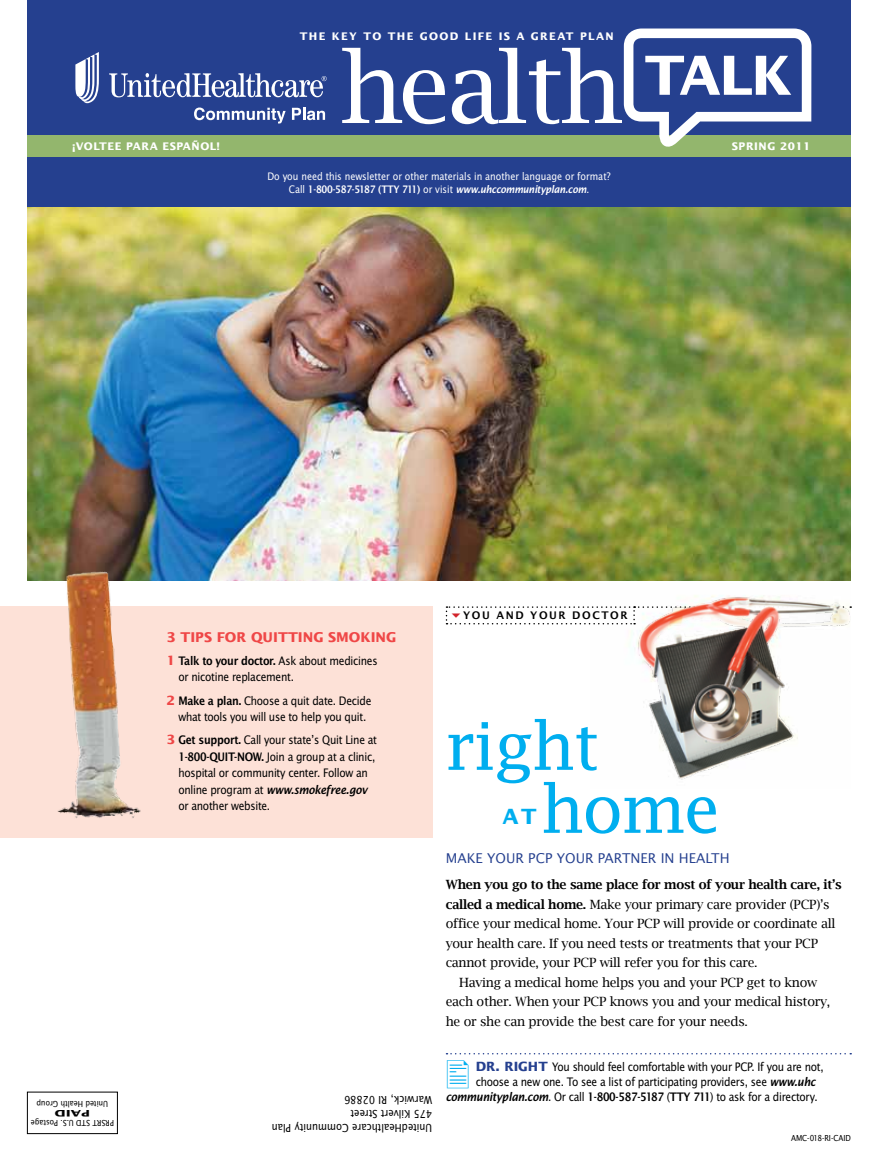
<style>
.page{position:relative;width:878px;height:1161px;background:#fff}
.page>*{position:absolute;margin:0;border:0;box-sizing:border-box;transform-origin:0 0}
.t1{font:66px "Lucida Fax";letter-spacing:-.03em;color:#00aeef}
.t2{font:700 21px "Lucida Sans Std";color:#00aeef}
.t3{font:13.5px "Lucida Sans Std";color:#25408f}
.t4{font:700 13.5px "Lucida Sans Std";color:#ef4747}
.t5{font:12.75px/23.2px "Lucida Sans Nar EF";letter-spacing:-.02em;color:#000}
.t6{font:12.75px "Lucida Bright";letter-spacing:-.02em;color:#000}
.t7{font:600 12.75px "Lucida Bright";letter-spacing:-.02em;color:#000}
.t8{font:12.75px "Lucida Sans Nar EF Dem Bol";letter-spacing:-.02em;color:#000}
.t9{font:12.75px "Lucida Sans Nar EF Dem Bol Ita";letter-spacing:-.02em;color:#000}
.t10{font:700 12.75px "Lucida Sans Std";color:#25408f}
.t11{font:12px/14.2px "Lucida Sans Nar EF";color:#000}
.t12{font:11.25px "Lucida Sans Nar EF";color:#fff}
.t13{font:11.25px "Lucida Sans Nar EF Dem Bol Ita";letter-spacing:-.02em;color:#fff}
.t14{font:700 10.5px "Lucida Sans Std";letter-spacing:.13em;color:#fff}
.t15{font:700 10.5px "Lucida Sans Std";letter-spacing:.05em;color:#fff}
.t16{font:600 10.5px "Lucida Sans";letter-spacing:.15em;color:#000}
.t17{font:9px "Lucida Sans Nar EF";color:#000}
.t18{font:700 9px "Lucida Sans";color:#000;scale:1.5 1}
.s1{font-family:"Lucida Sans Nar EF"}
.s2{font-family:"Lucida Sans Nar EF Dem Bol"}
.s3{font-family:"Lucida Sans Std";font-weight:700;color:#ef4747}
.s4{font-weight:600}
.s5{font-family:"Lucida Sans Nar EF Dem Bol Ita"}
</style>
<div class="page">
<img style="left:590px;top:580px;width:260px;height:200px">
<div style="left:27px;top:1092px;width:91px;height:42px;border:1px solid #000"></div>
<img style="left:27px;top:207px;width:823px;height:373px">
<div style="left:27px;top:0;width:823px;height:150px;background:#25408f"></div>
<div style="left:0;top:606px;width:432px;height:232px;background:#fde1d7"></div>
<svg style="left:194px;top:108px;width:91px;height:16px"></svg>
<svg style="left:292px;top:108px;width:33px;height:12px"></svg>
<svg style="left:109px;top:73px;width:218px;height:24px"></svg>
<svg style="left:75px;top:52px;width:24px;height:51px"></svg>
<div style="left:27px;top:135px;width:823px;height:23px;background:#93b66d"></div>
<svg style="left:342px;top:48px;width:103px;height:76px"></svg>
<svg style="left:452px;top:29px;width:359px;height:118px"></svg>
<svg style="left:446px;top:1053px;width:405px;height:1px"></svg>
<img style="left:56px;top:568px;width:103px;height:250px">
<div style="left:27px;top:158px;width:823px;height:49px;background:#25408f"></div>
<svg style="left:446px;top:606px;width:405px;height:18px"></svg>
<p class="t14" style="left:300px;top:30px;width:315px">THE KEY TO THE GOOD LIFE IS A GREAT PLAN</p>
<p class="t15" style="left:72px;top:141px;width:149px">¡VOLTEE PARA ESPAÑOL!</p>
<p class="t15" style="left:731px;top:141px;width:80px">SPRING 2011</p>
<p class="t12" style="left:267px;top:170px;width:344px">Do you need this newsletter or other materials in another language or format?</p>
<p class="t13" style="left:289px;top:184px;width:302px"><span class="s1">Call</span> <span class="s2">1-800-587-5187 (TTY 711)</span> <span class="s1">or visit</span> www.uhccommunityplan.com<span class="s1">.</span></p>
<p class="t17" style="left:108px;top:1108px;width:73px;rotate:-180deg">United Health Group</p>
<p class="t18" style="left:90px;top:1118px;width:25px;rotate:-180deg">PAID</p>
<p class="t17" style="left:114px;top:1128px;width:85px;rotate:-180deg">PRSRT STD U.S. Postage</p>
<p class="t4" style="left:166px;top:629px;width:231px">3 TIPS FOR QUITTING SMOKING</p>
<p class="t8" style="left:166px;top:654px;width:213px"><span class="s3">1</span> Talk to your doctor. <span class="s1">Ask about medicines</span></p>
<p class="t5" style="left:166px;top:666px;width:206px;text-indent:12px">or nicotine replacement.<br><span class="s3">2</span> <span class="s2">Make a plan.</span> Choose a quit date. Decide</p>
<p class="t5" style="left:167px;top:705px;width:212px;text-align:center">what tools you will use to help you quit.<br><span class="s3">3</span> <span class="s2">Get support.</span> Call your state’s Quit Line at</p>
<p class="t5" style="left:178px;top:748px;width:198px;line-height:16.5px"><span class="s2">1-800-QUIT-NOW.</span> Join a group at a clinic, hospital or community center. Follow an</p>
<p class="t9" style="left:178px;top:783px;width:190px"><span class="s1">online program at</span> www.smokefree.gov</p>
<p class="t5" style="left:178px;top:795px;width:93px">or another website.</p>
<p class="t11" style="left:432px;top:1135px;width:162px;rotate:-180deg">UnitedHealthcare Community Plan<br>475 Kilvert Street<br>Warwick, RI 02886</p>
<p class="t16" style="left:463px;top:609px;width:166px">YOU AND YOUR DOCTOR</p>
<h1 class="t1" style="left:446px;top:708px;width:155px">right</h1>
<h2 class="t2" style="left:502px;top:804px;width:35px">AT</h2>
<h1 class="t1" style="left:540px;top:771px;width:181px">home</h1>
<p class="t3" style="left:446px;top:850px;width:285px">MAKE YOUR PCP YOUR PARTNER IN HEALTH</p>
<p class="t7" style="left:446px;top:877px;width:397px">When you go to the same place for most of your health care, it’s</p>
<p class="t6" style="left:446px;top:897px;width:385px"><span class="s4">called a medical home.</span> Make your primary care provider (PCP)’s</p>
<p class="t6" style="left:446px;top:916px;width:391px">office your medical home. Your PCP will provide or coordinate all</p>
<p class="t6" style="left:446px;top:936px;width:374px">your health care. If you need tests or treatments that your PCP</p>
<p class="t6" style="left:446px;top:955px;width:313px">cannot provide, your PCP will refer you for this care.</p>
<p class="t6" style="left:459px;top:975px;width:359px">Having a medical home helps you and your PCP get to know</p>
<p class="t6" style="left:446px;top:994px;width:386px">each other. When your PCP knows you and your medical history,</p>
<p class="t6" style="left:446px;top:1014px;width:304px">he or she can provide the best care for your needs.</p>
<p class="t10" style="left:476px;top:1059px;width:38px">DR . RIGHT</p>
<p class="t5" style="left:552px;top:1055px;width:273px">You should feel comfortable with your PCP. If you are not,</p>
<p class="t5" style="left:476px;top:1070px;width:341px">choose a new one. To see a list of participating providers, see <span class="s5">www.uhc</span></p>
<p class="t5" style="left:445px;top:1085px;width:373px"><span class="s5">communityplan.com</span>. Or call <span class="s2">1-800-587-5187</span> (<span class="s2">TTY 711</span>) to ask for a directory.</p>
<p class="t17" style="left:791px;top:1134px;width:61px">AMC-018-RI-CAID</p>
</div>
